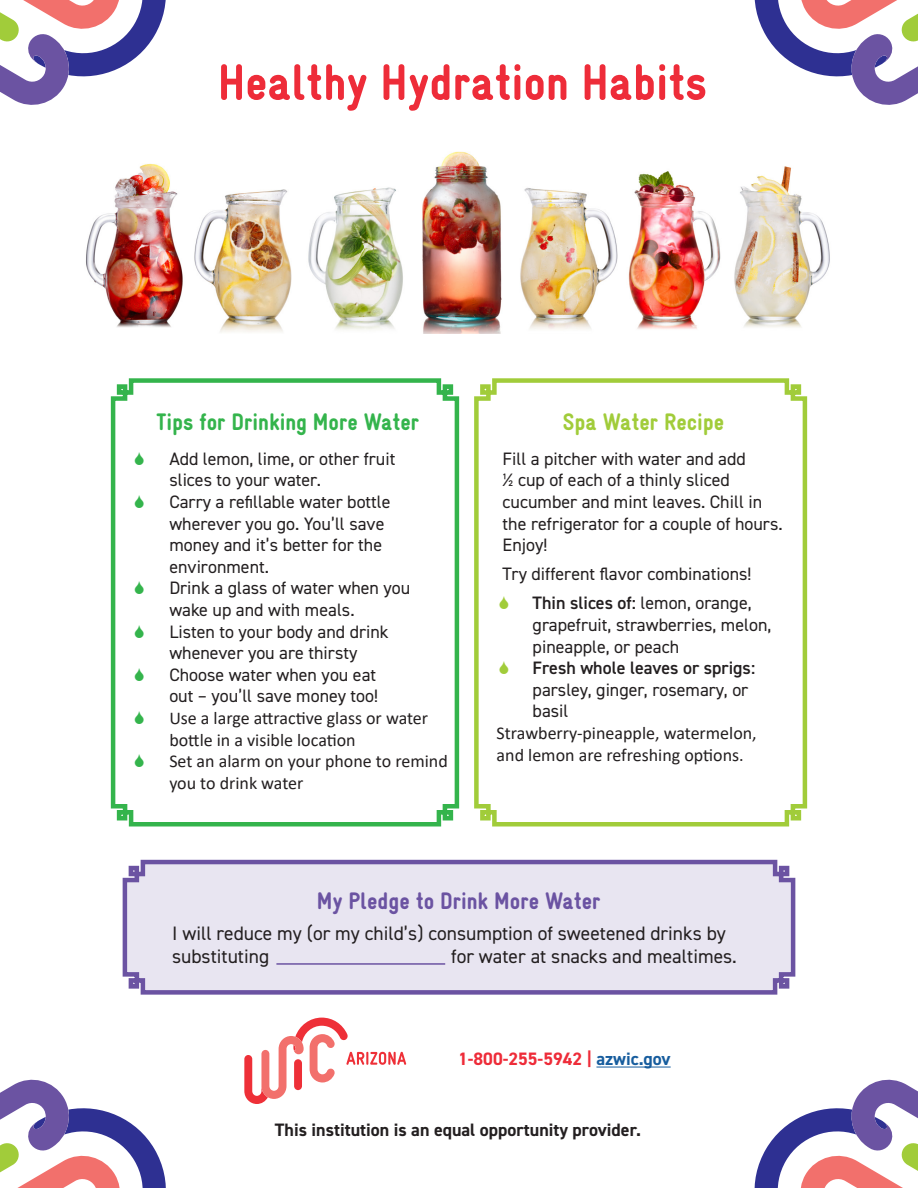
<style>
.page{position:relative;width:918px;height:1188px;background:#fff}
.page>*{position:absolute;margin:0;border:0;box-sizing:border-box;transform-origin:0 0}
.t1{font:900 51px "Gravur Condensed";color:#ee2c39}
.t2{font:900 24px "Gravur Condensed";color:#34b44c}
.t3{font:900 24px "Gravur Condensed";color:#6b53a2}
.t4{font:900 24px "Gravur Condensed";color:#a1cc3a}
.t5{font:19.5px/23.4px "DIN2014";color:#231f20}
.t6{font:18px/21.6px "DIN2014";color:#231f20}
.t7{font:18px/21.6px "Calibri";color:#231f20}
.t8{font:700 18px "DIN2014";color:#231f20}
.t9{font:600 18px "DIN2014";color:#231f20}
.t10{font:700 18px "DIN2014";color:#ee2c39}
.s1{font-weight:600}
.s2{color:#175d9e}
</style>
<div class="page">
<svg style="left:0;top:1079px;width:166px;height:109px"></svg>
<svg style="left:754px;top:1079px;width:164px;height:109px"></svg>
<svg style="left:0;top:0;width:166px;height:105px"></svg>
<svg style="left:754px;top:0;width:164px;height:105px"></svg>
<svg style="left:474px;top:378px;width:334px;height:449px"></svg>
<svg style="left:110px;top:378px;width:350px;height:449px"></svg>
<svg style="left:122px;top:859px;width:674px;height:136px;background:#ded9ea"></svg>
<hr style="left:276px;top:963px;width:169px;height:2px;background:#6b53a2">
<img style="left:86px;top:151px;width:744px;height:183px">
<svg style="left:244px;top:1018px;width:162px;height:86px"></svg>
<hr style="left:596px;top:1067px;width:75px;height:1px;background:#175d9e">
<svg style="left:500px;top:596px;width:8px;height:13px"></svg>
<svg style="left:500px;top:661px;width:8px;height:13px"></svg>
<svg style="left:135px;top:452px;width:9px;height:13px"></svg>
<svg style="left:135px;top:495px;width:9px;height:13px"></svg>
<svg style="left:135px;top:581px;width:9px;height:13px"></svg>
<svg style="left:135px;top:624px;width:9px;height:14px"></svg>
<svg style="left:135px;top:668px;width:9px;height:13px"></svg>
<svg style="left:135px;top:711px;width:9px;height:13px"></svg>
<svg style="left:135px;top:754px;width:9px;height:13px"></svg>
<h1 class="t1" style="left:218px;top:54px;width:491px">Healthy Hydration Habits</h1>
<h2 class="t2" style="left:156px;top:408px;width:264px">Tips for Drinking More Water</h2>
<p class="t6" style="left:169px;top:448px;width:243px">Add lemon, lime, or other fruit slices to your water.<br>Carry a refillable water bottle wherever you go. You’ll save money and it’s better for the environment.<br>Drink a glass of water when you wake up and with meals.<br>Listen to your body and drink whenever you are thirsty<br>Choose water when you eat<br>out – you’ll save money too!</p>
<p class="t7" style="left:169px;top:707px;width:280px">Use a large attractive glass or water bottle in a visible location<br>Set an alarm on your phone to remind you to drink water</p>
<h2 class="t4" style="left:563px;top:408px;width:163px">Spa Water Recipe</h2>
<p class="t6" style="left:503px;top:448px;width:282px">Fill a pitcher with water and add<br>½ cup of each of a thinly sliced cucumber and mint leaves. Chill in the refrigerator for a couple of hours.<br>Enjoy!</p>
<p class="t6" style="left:503px;top:559px;width:251px;line-height:29.1px;text-align:right">Try different flavor combinations!<br><span class="s1">Thin slices of:</span> lemon, orange,</p>
<p class="t6" style="left:533px;top:614px;width:240px">grapefruit, strawberries, melon, pineapple, or peach</p>
<p class="t9" style="left:533px;top:656px;width:224px">Fresh whole leaves or sprigs:</p>
<p class="t6" style="left:533px;top:679px;width:217px">parsley, ginger, rosemary, or basil</p>
<p class="t7" style="left:497px;top:722px;width:262px">Strawberry-pineapple, watermelon, and lemon are refreshing options.</p>
<h2 class="t3" style="left:317px;top:887px;width:285px">My Pledge to Drink More Water</h2>
<p class="t5" style="left:172px;top:921px;width:555px">I will reduce my (or my child’s) consumption of sweetened drinks by substituting</p>
<p class="t5" style="left:451px;top:944px;width:287px">for water at snacks and mealtimes.</p>
<p class="t10" style="left:458px;top:1047px;width:214px">1-800-255-5942 | <span class="s2">azwic.gov</span></p>
<p class="t8" style="left:275px;top:1118px;width:368px">This institution is an equal opportunity provider.</p>
</div>
